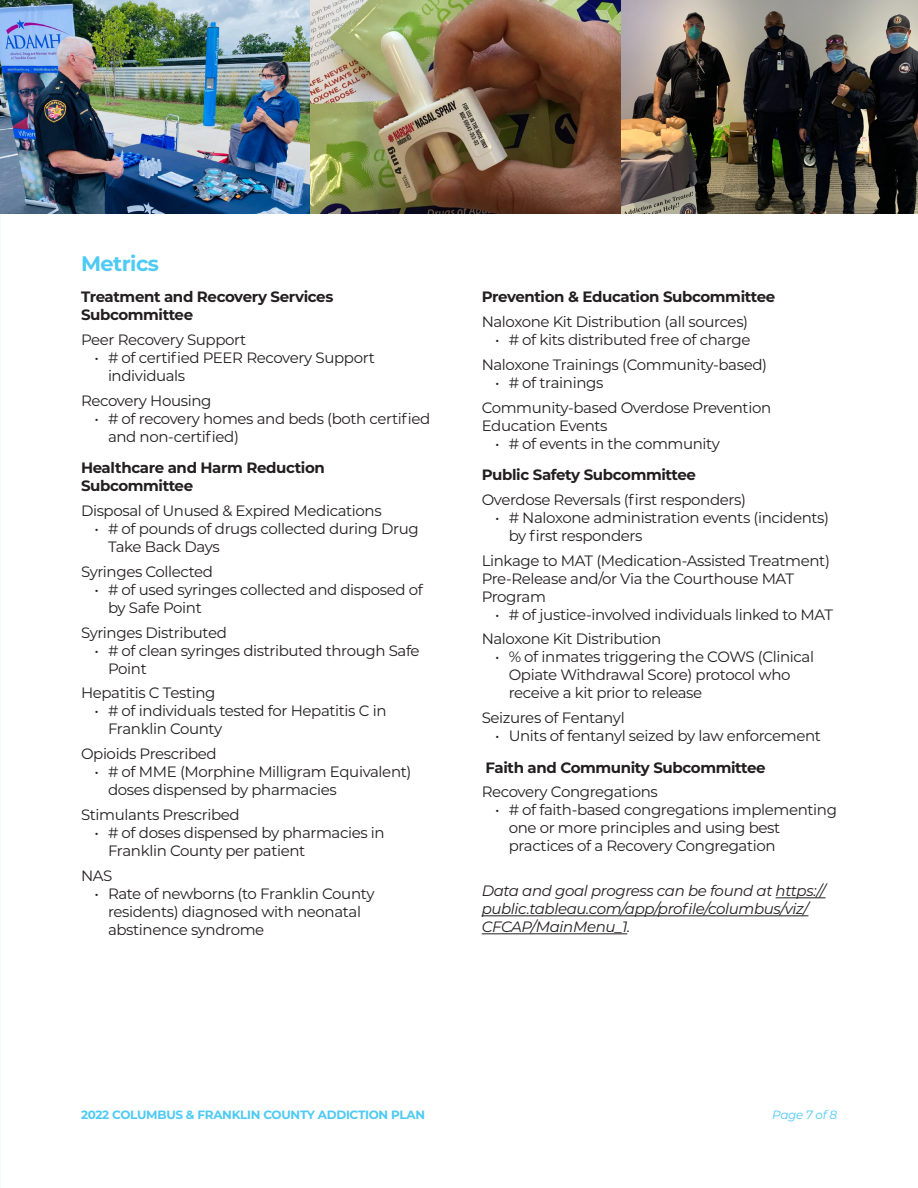
<style>
.page{position:relative;width:918px;height:1188px;background:#fff}
.page>*{position:absolute;margin:0;border:0;box-sizing:border-box;transform-origin:0 0}
.t1{font:700 21px "Montserrat";letter-spacing:-.025em;color:#4ecaf4}
.t2{font:15px/18px "Montserrat";letter-spacing:-.025em;color:#231f20}
.t3{font:700 15px/18px "Montserrat";letter-spacing:-.025em;color:#231f20}
.t4{font:italic 15px/18px "Montserrat";letter-spacing:-.025em;color:#231f20}
.t5{font:700 12px "Montserrat";letter-spacing:-.025em;color:#4ecaf4}
.t6{font:italic 12px "Montserrat";letter-spacing:-.025em;color:#4ecaf4}
</style>
<div class="page">
<hr style="left:776px;top:897px;width:50px;height:1px;background:#231f20">
<hr style="left:482px;top:915px;width:326px;height:1px;background:#231f20">
<hr style="left:482px;top:933px;width:145px;height:1px;background:#231f20">
<img style="left:0;top:0;width:918px;height:213px">
<p class="t1" style="left:81px;top:249px;width:80px">Metrics</p>
<p class="t3" style="left:81px;top:287px;width:254px">Treatment and Recovery Services<br>Subcommittee</p>
<p class="t2" style="left:81px;top:330px;width:167px">Peer Recovery Support</p>
<p class="t2" style="left:108px;top:348px;width:268px;text-indent:-14px">• # of certified PEER Recovery Support individuals</p>
<p class="t2" style="left:81px;top:391px;width:132px">Recovery Housing</p>
<p class="t2" style="left:108px;top:409px;width:324px;text-indent:-14px">• # of recovery homes and beds (both certified and non-certified)</p>
<p class="t3" style="left:81px;top:458px;width:245px">Healthcare and Harm Reduction<br>Subcommittee</p>
<p class="t2" style="left:81px;top:501px;width:302px">Disposal of Unused &amp; Expired Medications</p>
<p class="t2" style="left:108px;top:519px;width:312px;text-indent:-14px">• # of pounds of drugs collected during Drug<br>Take Back Days</p>
<p class="t2" style="left:81px;top:562px;width:134px">Syringes Collected</p>
<p class="t2" style="left:108px;top:580px;width:316px;text-indent:-14px">• # of used syringes collected and disposed of by Safe Point</p>
<p class="t2" style="left:81px;top:623px;width:147px">Syringes Distributed</p>
<p class="t2" style="left:108px;top:641px;width:313px;text-indent:-14px">• # of clean syringes distributed through Safe<br>Point</p>
<p class="t2" style="left:81px;top:683px;width:136px">Hepatitis C Testing</p>
<p class="t2" style="left:108px;top:701px;width:280px;text-indent:-14px">• # of individuals tested for Hepatitis C in<br>Franklin County</p>
<p class="t2" style="left:81px;top:744px;width:137px">Opioids Prescribed</p>
<p class="t2" style="left:108px;top:762px;width:305px;text-indent:-14px">• # of MME (Morphine Milligram Equivalent) doses dispensed by pharmacies</p>
<p class="t2" style="left:81px;top:805px;width:160px">Stimulants Prescribed</p>
<p class="t2" style="left:108px;top:823px;width:278px;text-indent:-14px">• # of doses dispensed by pharmacies in<br>Franklin County per patient</p>
<p class="t2" style="left:81px;top:866px;width:33px">NAS</p>
<p class="t2" style="left:108px;top:884px;width:268px;text-indent:-14px">• Rate of newborns (to Franklin County residents) diagnosed with neonatal abstinence syndrome</p>
<p class="t3" style="left:482px;top:287px;width:295px">Prevention &amp; Education Subcommittee</p>
<p class="t2" style="left:482px;top:312px;width:268px">Naloxone Kit Distribution (all sources)</p>
<p class="t2" style="left:495px;top:330px;width:257px">• # of kits distributed free of charge</p>
<p class="t2" style="left:482px;top:355px;width:287px">Naloxone Trainings (Community-based)</p>
<p class="t2" style="left:495px;top:373px;width:110px">• # of trainings</p>
<p class="t2" style="left:482px;top:398px;width:291px">Community-based Overdose Prevention<br>Education Events</p>
<p class="t2" style="left:495px;top:434px;width:226px">• # of events in the community</p>
<p class="t3" style="left:482px;top:465px;width:216px">Public Safety Subcommittee</p>
<p class="t2" style="left:482px;top:490px;width:266px">Overdose Reversals (first responders)</p>
<p class="t2" style="left:509px;top:508px;width:322px;text-indent:-14px">• # Naloxone administration events (incidents) by first responders</p>
<p class="t2" style="left:482px;top:551px;width:350px">Linkage to MAT (Medication-Assisted Treatment)<br>Pre-Release and/or Via the Courthouse MAT<br>Program</p>
<p class="t2" style="left:495px;top:605px;width:339px">• # of justice-involved individuals linked to MAT</p>
<p class="t2" style="left:482px;top:629px;width:181px">Naloxone Kit Distribution</p>
<p class="t2" style="left:509px;top:647px;width:307px;text-indent:-14px">• % of inmates triggering the COWS (Clinical<br>Opiate Withdrawal Score) protocol who receive a kit prior to release</p>
<p class="t2" style="left:482px;top:708px;width:145px">Seizures of Fentanyl</p>
<p class="t2" style="left:495px;top:726px;width:327px">• Units of fentanyl seized by law enforcement</p>
<p class="t3" style="left:486px;top:758px;width:282px">Faith and Community Subcommittee</p>
<p class="t2" style="left:482px;top:782px;width:178px">Recovery Congregations</p>
<p class="t2" style="left:509px;top:800px;width:330px;text-indent:-14px">• # of faith-based congregations implementing one or more principles and using best practices of a Recovery Congregation</p>
<p class="t4" style="left:482px;top:881px;width:345px">Data and goal progress can be found at https:// public.tableau.com/app/profile/columbus/viz/<br>CFCAP/MainMenu_1.</p>
<p class="t5" style="left:81px;top:1106px;width:346px">2022 COLUMBUS &amp; FRANKLIN COUNTY ADDICTION PLAN</p>
<p class="t6" style="left:772px;top:1106px;width:66px">Page 7 of 8</p>
</div>
